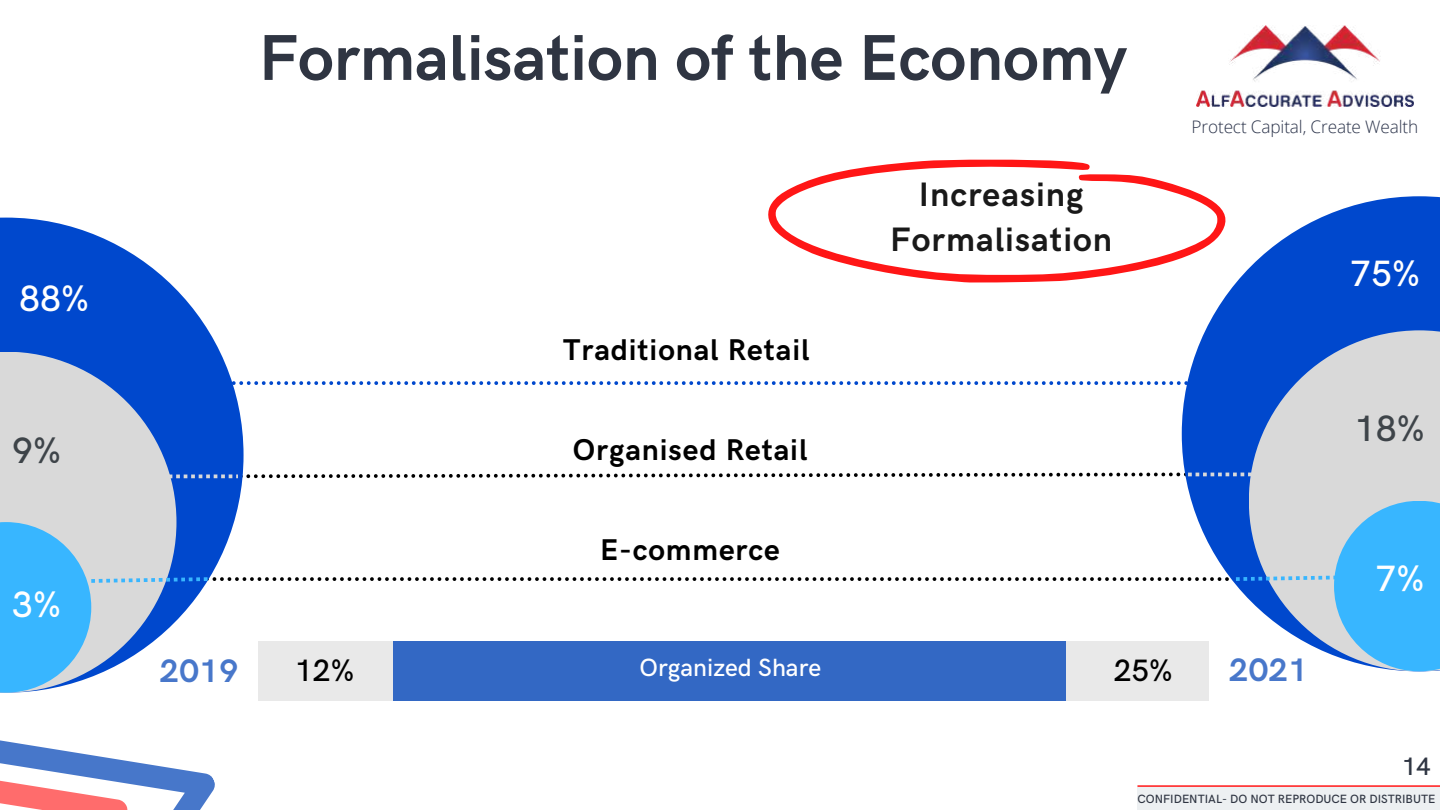
<style>
.page{position:relative;width:1440px;height:810px;background:#fff}
.page>*{position:absolute;margin:0;border:0;box-sizing:border-box;transform-origin:0 0}
.t1{font:700 65px "HK Grotesk";color:#2f3542}
.t2{font:500 36.7px "HK Grotesk";color:#fff}
.t3{font:500 36.7px "HK Grotesk";color:#3e4449}
.t4{font:700 34px/44.2px "HK Grotesk";letter-spacing:.03em;color:#191919;text-align:center}
.t5{font:700 32.6px "HK Grotesk";letter-spacing:.03em;color:#4877ca}
.t6{font:500 31px "HK Grotesk";color:#000}
.t7{font:700 30.1px "HK Grotesk";letter-spacing:.03em;color:#000}
.t8{font:500 25.3px "HK Grotesk";color:#2f3542}
.t9{font:500 25px "HK Grotesk";color:#fff}
.t10{font:300 17.2px "Open Sans";letter-spacing:-.01em;color:#2b334a}
.t11{font:500 12px "HK Grotesk";color:#2f3542}
</style>
<div class="page">
<div style="left:1137px;top:787px;width:303px;height:22px;background:#edf0f2"></div>
<hr style="left:1137px;top:785px;width:303px;height:2px;background:#ff1616">
<img style="left:1196px;top:26px;width:217px;height:80px">
<svg style="left:132px;top:641px;width:127px;height:169px"></svg>
<svg style="left:0;top:740px;width:132px;height:70px"></svg>
<svg style="left:246px;top:381px;width:935px;height:4px"></svg>
<svg style="left:0;top:218px;width:244px;height:475px;fill:#0048cd"></svg>
<svg style="left:0;top:352px;width:176px;height:341px;background:#b4c1d9"></svg>
<svg style="left:0;top:522px;width:91px;height:171px;background:#56bcf8"></svg>
<svg style="left:1182px;top:196px;width:258px;height:404px;fill:#0048cd"></svg>
<svg style="left:1249px;top:330px;width:191px;height:326px;background:#b2bfd8"></svg>
<svg style="left:1334px;top:501px;width:106px;height:170px;background:#53bbf8"></svg>
<svg style="left:154px;top:473px;width:1118px;height:5px"></svg>
<svg style="left:91px;top:575px;width:1261px;height:8px"></svg>
<svg style="left:768px;top:159px;width:468px;height:124px"></svg>
<div style="left:393px;top:641px;width:674px;height:60px;background:#3368c4"></div>
<div style="left:259px;top:641px;width:134px;height:60px;background:#e9e9e9"></div>
<div style="left:1067px;top:641px;width:142px;height:60px;background:#e9e9e9"></div>
<p class="t2" style="left:19px;top:278px;width:71px">88%</p>
<p class="t3" style="left:12px;top:430px;width:50px">9%</p>
<p class="t2" style="left:12px;top:584px;width:50px">3%</p>
<h1 class="t1" style="left:259px;top:21px;width:870px">Formalisation of the Economy</h1>
<p class="t7" style="left:563px;top:333px;width:248px">Traditional Retail</p>
<p class="t7" style="left:573px;top:433px;width:236px">Organised Retail</p>
<p class="t4" style="left:890px;top:174px;width:223px">Increasing<br>Formalisation</p>
<p class="t10" style="left:1192px;top:114px;width:228px">Protect Capital, Create Wealth</p>
<p class="t2" style="left:1350px;top:253px;width:71px">75%</p>
<p class="t3" style="left:1355px;top:408px;width:71px">18%</p>
<p class="t5" style="left:160px;top:653px;width:80px">2019</p>
<p class="t7" style="left:600px;top:533px;width:181px">E-commerce</p>
<p class="t6" style="left:295px;top:653px;width:60px">12%</p>
<p class="t9" style="left:640px;top:653px;width:183px">Organized Share</p>
<p class="t6" style="left:1114px;top:653px;width:60px">25%</p>
<p class="t5" style="left:1229px;top:652px;width:80px">2021</p>
<p class="t2" style="left:1375px;top:558px;width:50px">7%</p>
<p class="t8" style="left:1402px;top:752px;width:30px">14</p>
<p class="t11" style="left:1137px;top:793px;width:299px">CONFIDENTIAL- DO NOT REPRODUCE OR DISTRIBUTE</p>
</div>
